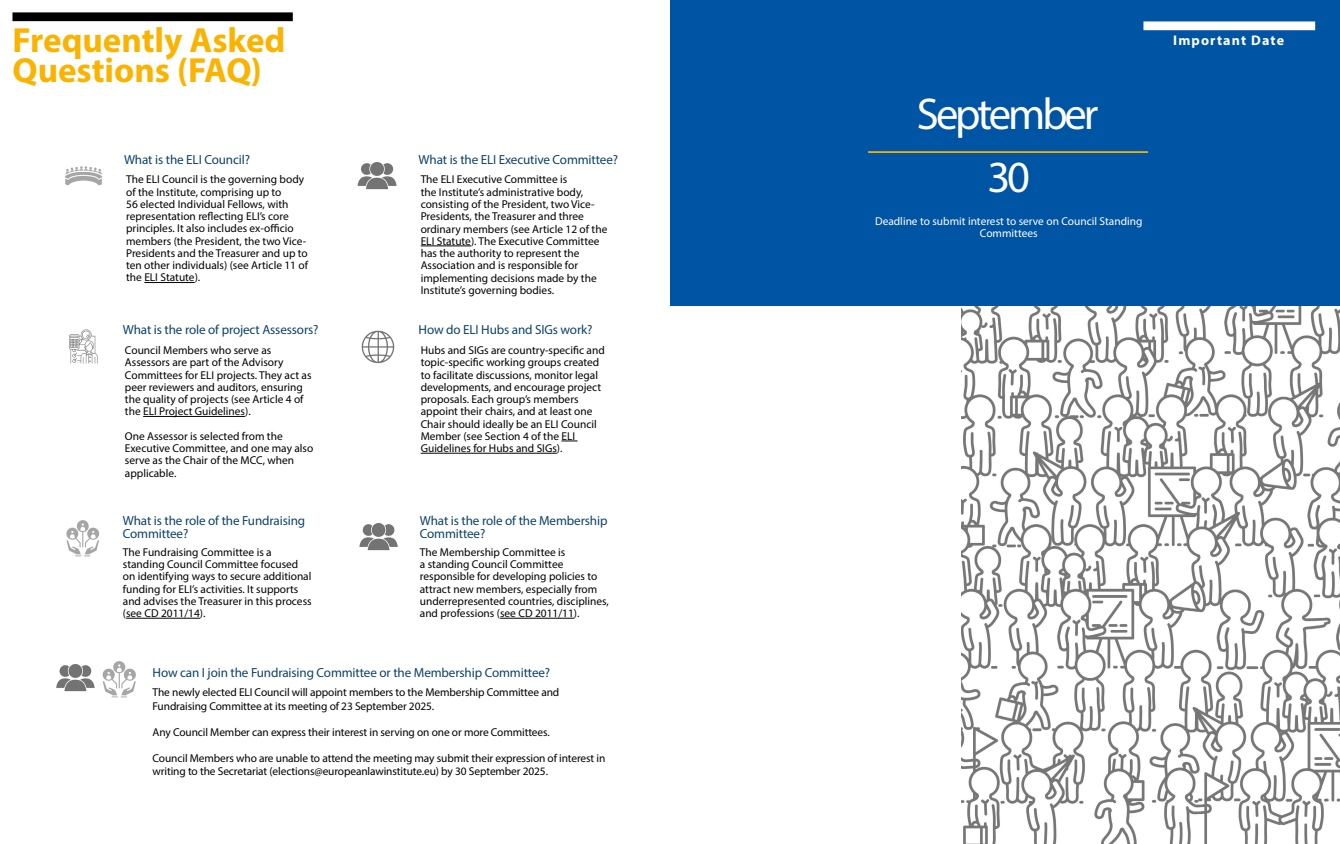
<style>
.page{position:relative;width:1340px;height:844px;background:#fff}
.page>*{position:absolute;margin:0;border:0;box-sizing:border-box;transform-origin:0 0}
.t1{font:44.62px/62.6px "Myriad Pro";letter-spacing:-.07em;color:#fff;text-align:center}
.t2{font:700 35px/29.8px "Myriad Pro";color:#fab300}
.t3{font:700 14px "Myriad Pro";letter-spacing:.08em;color:#fff}
.t4{font:13.12px/13.1px "Myriad Pro";letter-spacing:-.01em;color:#0d4269}
.t5{font:11.38px/12.2px "Myriad Pro";color:#000}
.t6{font:11.38px/11.4px "Myriad Pro";color:#fff;text-align:center}
</style>
<div class="page">
<img style="left:102px;top:661px;width:34px;height:37px">
<div style="left:12px;top:12px;width:281px;height:9px;background:#000"></div>
<img style="left:65px;top:166px;width:38px;height:20px">
<hr style="left:144px;top:282px;width:51px;height:1px;background:#000">
<img style="left:357px;top:162px;width:40px;height:28px">
<hr style="left:421px;top:245px;width:50px;height:1px;background:#000">
<img style="left:69px;top:329px;width:29px;height:35px">
<hr style="left:143px;top:416px;width:102px;height:1px;background:#000">
<img style="left:359px;top:523px;width:39px;height:28px">
<hr style="left:500px;top:617px;width:74px;height:1px;background:#000">
<img style="left:361px;top:330px;width:34px;height:34px">
<svg style="left:561px;top:440px;width:16px;height:1px"></svg>
<hr style="left:421px;top:453px;width:136px;height:1px;background:#000">
<img style="left:66px;top:520px;width:33px;height:37px">
<hr style="left:126px;top:617px;width:74px;height:1px;background:#000">
<img style="left:961px;top:305px;width:378px;height:537px">
<img style="left:56px;top:664px;width:39px;height:28px">
<div style="left:670px;top:0;width:669px;height:305px;background:#0054a4"></div>
<div style="left:1143px;top:21px;width:172px;height:9px;background:#fff"></div>
<hr style="left:868px;top:151px;width:280px;height:2px;background:#fab300">
<h2 class="t2" style="left:12px;top:24px;width:274px">Frequently Asked<br>Questions (FAQ)</h2>
<p class="t4" style="left:124px;top:152px;width:127px">What is the ELI Council?</p>
<p class="t5" style="left:126px;top:173px;width:183px">The ELI Council is the governing body of the Institute, comprising up to<br>56 elected Individual Fellows, with representation reflecting ELI’s core principles. It also includes ex-officio members (the President, the two Vice-Presidents and the Treasurer and up to ten other individuals) (see Article 11 of the ELI Statute).</p>
<p class="t4" style="left:123px;top:323px;width:197px">What is the role of project Assessors?</p>
<p class="t5" style="left:125px;top:344px;width:188px">Council Members who serve as Assessors are part of the Advisory Committees for ELI projects. They act as peer reviewers and auditors, ensuring the quality of projects (see Article 4 of the ELI Project Guidelines).</p>
<p class="t5" style="left:125px;top:429px;width:190px">One Assessor is selected from the<br>Executive Committee, and one may also serve as the Chair of the MCC, when applicable.</p>
<p class="t4" style="left:123px;top:514px;width:184px">What is the role of the Fundraising<br>Committee?</p>
<p class="t5" style="left:123px;top:545px;width:190px">The Fundraising Committee is a standing Council Committee focused on identifying ways to secure additional funding for ELI’s activities. It supports and advises the Treasurer in this process (see CD 2011/14).</p>
<p class="t4" style="left:418px;top:153px;width:201px">What is the ELI Executive Committee?</p>
<p class="t5" style="left:421px;top:173px;width:188px">The ELI Executive Committee is<br>the Institute’s administrative body, consisting of the President, two Vice-Presidents, the Treasurer and three ordinary members (see Article 12 of the ELI Statute). The Executive Committee has the authority to represent the Association and is responsible for implementing decisions made by the Institute’s governing bodies.</p>
<p class="t4" style="left:418px;top:323px;width:175px">How do ELI Hubs and SIGs work?</p>
<p class="t5" style="left:421px;top:344px;width:185px">Hubs and SIGs are country-specific and topic-specific working groups created to facilitate discussions, monitor legal developments, and encourage project proposals. Each group’s members appoint their chairs, and at least one Chair should ideally be an ELI Council Member (see Section 4 of the ELI Guidelines for Hubs and SIGs).</p>
<p class="t4" style="left:420px;top:514px;width:189px">What is the role of the Membership<br>Committee?</p>
<p class="t5" style="left:420px;top:545px;width:190px">The Membership Committee is<br>a standing Council Committee responsible for developing policies to attract new members, especially from underrepresented countries, disciplines, and professions (see CD 2011/11).</p>
<p class="t4" style="left:153px;top:665px;width:399px">How can I join the Fundraising Committee or the Membership Committee?</p>
<p class="t5" style="left:153px;top:685px;width:408px;line-height:13.1px">The newly elected ELI Council will appoint members to the Membership Committee and<br>Fundraising Committee at its meeting of 23 September 2025.</p>
<p class="t5" style="left:153px;top:725px;width:398px">Any Council Member can express their interest in serving on one or more Committees.</p>
<p class="t5" style="left:153px;top:751px;width:454px;line-height:13.1px">Council Members who are unable to attend the meeting may submit their expression of interest in writing to the Secretariat (elections@europeanlawinstitute.eu) by 30 September 2025.</p>
<h1 class="t1" style="left:916px;top:82px;width:183px">September<br>30</h1>
<p class="t6" style="left:875px;top:215px;width:269px">Deadline to submit interest to serve on Council Standing<br>Committees</p>
<p class="t3" style="left:1173px;top:31px;width:112px">Important Date</p>
</div>
